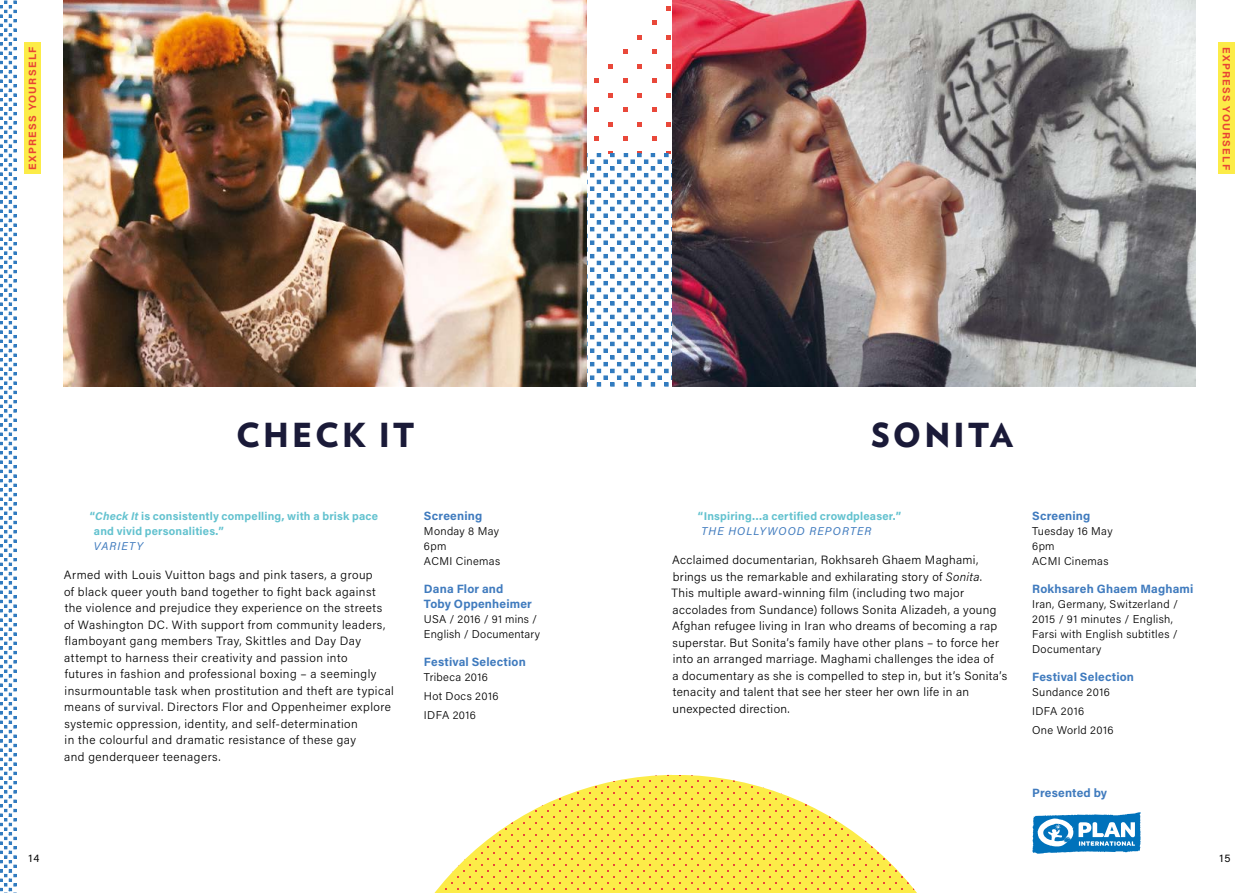
<style>
.page{position:relative;width:1259px;height:893px;background:#fff}
.page>*{position:absolute;margin:0;border:0;box-sizing:border-box;transform-origin:0 0}
.t1{font:900 33px "Verlag";letter-spacing:.09em;color:#1a1a38}
.t2{font:300 12px/16.5px "Acumin Pro";letter-spacing:.035em;color:#000}
.t3{font:700 12px/15px "Acumin Pro";letter-spacing:.015em;color:#407bbe}
.t4{font:300 11.25px/15px "Acumin Pro";letter-spacing:.03em;color:#000}
.t5{font:700 11.25px/15px "Acumin Pro";letter-spacing:.015em;color:#63c2cf}
.t6{font:italic 11.25px "Acumin Pro";letter-spacing:.095em;color:#407bbe}
.t7{font:700 10.5px "Acumin Pro";letter-spacing:.125em;color:#e84434}
.t8{font:10.5px "Acumin Pro";color:#000}
.s1{font-style:italic}
</style>
<div class="page">
<svg style="left:587px;top:6px;width:84px;height:148px"></svg>
<svg style="left:587px;top:154px;width:85px;height:233px"></svg>
<svg style="left:434px;top:775px;width:483px;height:118px;fill:#fcec48"></svg>
<svg style="left:0;top:0;width:17px;height:893px"></svg>
<img style="left:64px;top:0;width:523px;height:387px">
<img style="left:672px;top:0;width:523px;height:387px">
<svg style="left:1032px;top:812px;width:109px;height:42px"></svg>
<div style="left:1218px;top:43px;width:16px;height:131px;background:#fcec48"></div>
<div style="left:24px;top:43px;width:16px;height:131px;background:#fcec48"></div>
<p class="t7" style="left:25px;top:170px;width:125px;rotate:-90deg">EXPRESS YOURSELF</p>
<h1 class="t1" style="left:236px;top:407px;width:180px">CHECK IT</h1>
<p class="t5" style="left:94px;top:508px;width:285px;text-indent:-4px">“<span class="s1">Check It</span> is consistently compelling, with a brisk pace and vivid personalities.”</p>
<p class="t6" style="left:94px;top:538px;width:51px">VARIETY</p>
<p class="t2" style="left:64px;top:566px;width:332px">Armed with Louis Vuitton bags and pink tasers, a group<br>of black queer youth band together to fight back against the violence and prejudice they experience on the streets of Washington DC. With support from community leaders, flamboyant gang members Tray, Skittles and Day Day attempt to harness their creativity and passion into<br>futures in fashion and professional boxing – a seemingly insurmountable task when prostitution and theft are typical means of survival. Directors Flor and Oppenheimer explore systemic oppression, identity, and self-determination<br>in the colourful and dramatic resistance of these gay<br>and genderqueer teenagers.</p>
<p class="t3" style="left:424px;top:508px;width:60px">Screening</p>
<p class="t4" style="left:424px;top:523px;width:78px">Monday 8 May<br>6pm<br>ACMI Cinemas</p>
<p class="t3" style="left:424px;top:581px;width:110px">Dana Flor and<br>Toby Oppenheimer</p>
<p class="t4" style="left:424px;top:611px;width:118px">USA / 2016 / 91 mins /<br>English / Documentary</p>
<p class="t3" style="left:424px;top:654px;width:103px">Festival Selection</p>
<p class="t4" style="left:424px;top:667px;width:76px;line-height:19.2px">Tribeca 2016<br>Hot Docs 2016<br>IDFA 2016</p>
<p class="t7" style="left:1233px;top:47px;width:125px;rotate:90deg">EXPRESS YOURSELF</p>
<h1 class="t1" style="left:871px;top:407px;width:143px">SONITA</h1>
<p class="t5" style="left:698px;top:508px;width:205px">“Inspiring…a certified crowdpleaser.”</p>
<p class="t6" style="left:701px;top:523px;width:171px">THE HOLLYWOOD REPORTER</p>
<p class="t2" style="left:671px;top:551px;width:337px">Acclaimed documentarian, Rokhsareh Ghaem Maghami, brings us the remarkable and exhilarating story of <span class="s1">Sonita</span>.<br>This multiple award-winning film (including two major accolades from Sundance) follows Sonita Alizadeh, a young Afghan refugee living in Iran who dreams of becoming a rap superstar. But Sonita’s family have other plans – to force her into an arranged marriage. Maghami challenges the idea of<br>a documentary as she is compelled to step in, but it’s Sonita’s tenacity and talent that see her steer her own life in an unexpected direction.</p>
<p class="t3" style="left:1032px;top:508px;width:60px">Screening</p>
<p class="t4" style="left:1032px;top:523px;width:82px">Tuesday 16 May<br>6pm<br>ACMI Cinemas</p>
<p class="t3" style="left:1032px;top:581px;width:163px">Rokhsareh Ghaem Maghami</p>
<p class="t4" style="left:1032px;top:596px;width:147px">Iran, Germany, Switzerland /<br>2015 / 91 minutes / English,<br>Farsi with English subtitles /<br>Documentary</p>
<p class="t3" style="left:1032px;top:669px;width:103px">Festival Selection</p>
<p class="t4" style="left:1032px;top:682px;width:83px;line-height:19.2px">Sundance 2016<br>IDFA 2016<br>One World 2016</p>
<p class="t3" style="left:1032px;top:785px;width:77px">Presented by</p>
<p class="t8" style="left:28px;top:851px;width:13px">14</p>
<p class="t8" style="left:1219px;top:851px;width:13px">15</p>
</div>
